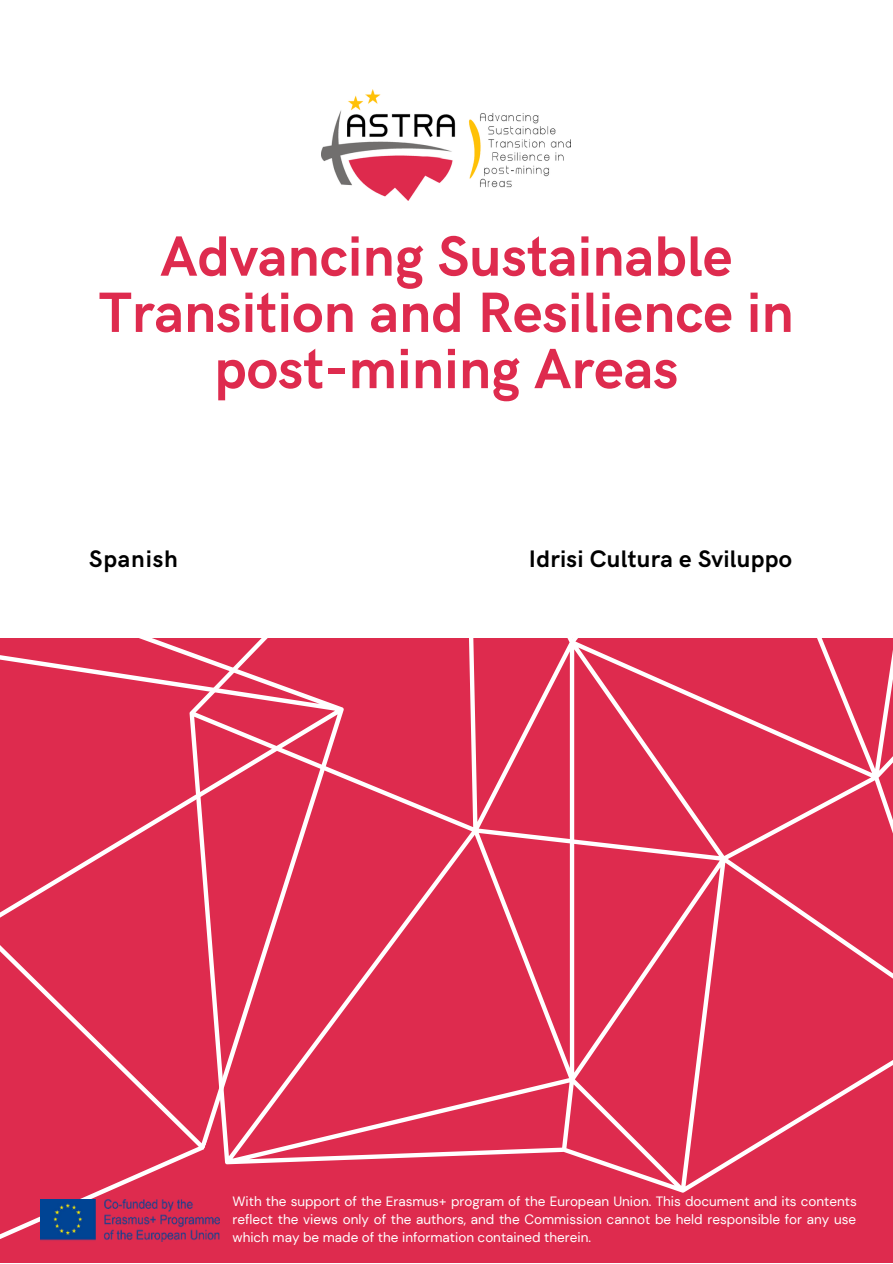
<style>
.page{position:relative;width:893px;height:1264px;background:#fff}
.page>*{position:absolute;margin:0;border:0;box-sizing:border-box;transform-origin:0 0}
.t1{font:700 57px/56.2px "HK Grotesk";color:#de2b4e;text-align:center}
.t2{font:700 24px "HK Grotesk";letter-spacing:.01em;color:#000}
.t3{font:700 24px "HK Grotesk";letter-spacing:.035em;color:#000}
.t4{font:13.5px/18px "DM Sans";color:#fff;text-align:justify}
</style>
<div class="page">
<div style="left:0;top:638px;width:892px;height:624px;background:#de2b4e"></div>
<svg style="left:389px;top:638px;width:503px;height:554px"></svg>
<svg style="left:0;top:638px;width:389px;height:604px"></svg>
<img style="left:322px;top:89px;width:248px;height:111px">
<img style="left:41px;top:1199px;width:178px;height:42px">
<h1 class="t1" style="left:99px;top:230px;width:696px">Advancing Sustainable<br>Transition and Resilience in post-mining Areas</h1>
<h2 class="t3" style="left:89px;top:546px;width:90px">Spanish</h2>
<h2 class="t2" style="left:529px;top:546px;width:264px">Idrisi Cultura e Sviluppo</h2>
<p class="t4" style="left:232px;top:1192px;width:626px">With the support of the Erasmus+ program of the European Union. This document and its contents reflect the views only of the authors, and the Commission cannot be held responsible for any use which may be made of the information contained therein.</p>
</div>
